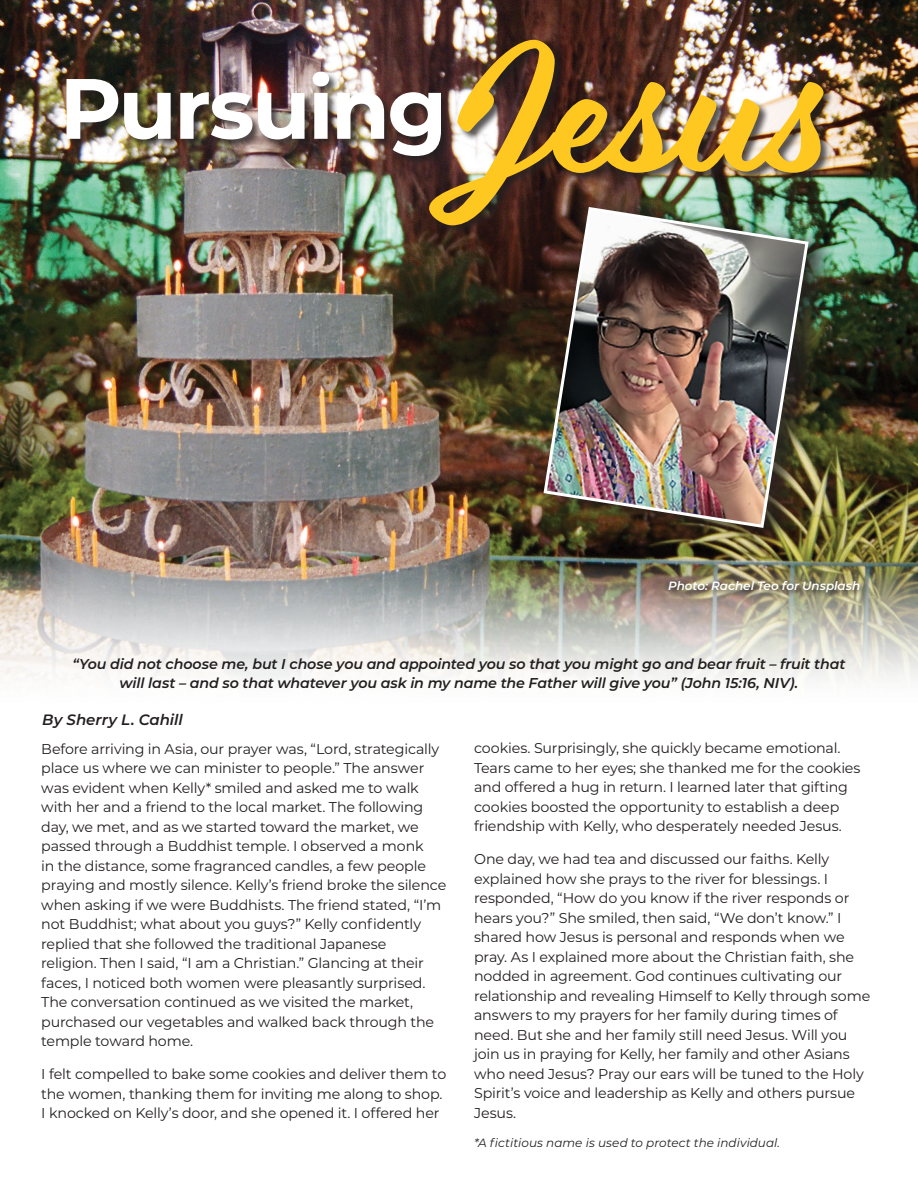
<style>
.page{position:relative;width:918px;height:1188px;background:#fff}
.page>*{position:absolute;margin:0;border:0;box-sizing:border-box;transform-origin:0 0}
.t1{font:700 85.35px "Montserrat";letter-spacing:-.03em;color:#fff}
.t2{font:italic 600 15px "Montserrat";letter-spacing:-.005em;color:#231f20}
.t3{font:14.25px/19.5px "Montserrat";letter-spacing:-.01em;color:#231f20}
.t4{font:italic 600 14.25px/19.5px "Montserrat";letter-spacing:-.01em;color:#231f20;text-align:center}
.t5{font:italic 12px "Montserrat";letter-spacing:.005em;color:#231f20}
.t6{font:italic 600 12px "Montserrat";color:#fff}
.s1{font-family:"Eds Market Main Script";font-weight:400;font-size:172.5px;color:#ffc820}
</style>
<div class="page">
<img style="left:0;top:0;width:918px;height:680px">
<div style="left:66px;top:71px;width:385px;height:96px;background:#231f20;opacity:.75"></div>
<div style="left:429px;top:40px;width:405px;height:196px;background:#231f20;opacity:.75"></div>
<div style="left:543px;top:197px;width:294px;height:349px;background:#231f20;opacity:.75"></div>
<img style="left:542px;top:205px;width:268px;height:325px">
<div style="left:667px;top:580px;width:200px;height:20px;background:#231f20;opacity:.75"></div>
<h1 class="t1" style="left:59px;top:47px;width:770px">Pursuing<span class="s1">Jesus</span></h1>
<p class="t6" style="left:668px;top:577px;width:194px">Photo: Rachel Teo for Unsplash</p>
<p class="t4" style="left:73px;top:654px;width:774px">“You did not choose me, but I chose you and appointed you so that you might go and bear fruit – fruit that will last – and so that whatever you ask in my name the Father will give you” (John 15:16, NIV).</p>
<p class="t2" style="left:42px;top:709px;width:142px">By Sherry L. Cahill</p>
<p class="t3" style="left:41px;top:738px;width:407px">Before arriving in Asia, our prayer was, “Lord, strategically place us where we can minister to people.” The answer was evident when Kelly* smiled and asked me to walk with her and a friend to the local market. The following day, we met, and as we started toward the market, we passed through a Buddhist temple. I observed a monk<br>in the distance, some fragranced candles, a few people praying and mostly silence. Kelly’s friend broke the silence when asking if we were Buddhists. The friend stated, “I’m not Buddhist; what about you guys?” Kelly confidently replied that she followed the traditional Japanese<br>religion. Then I said, “I am a Christian.” Glancing at their faces, I noticed both women were pleasantly surprised.<br>The conversation continued as we visited the market, purchased our vegetables and walked back through the temple toward home.</p>
<p class="t3" style="left:41px;top:1064px;width:406px">I felt compelled to bake some cookies and deliver them to the women, thanking them for inviting me along to shop.<br>I knocked on Kelly’s door, and she opened it. I offered her</p>
<p class="t3" style="left:474px;top:738px;width:388px">cookies. Surprisingly, she quickly became emotional.<br>Tears came to her eyes; she thanked me for the cookies and offered a hug in return. I learned later that gifting cookies boosted the opportunity to establish a deep friendship with Kelly, who desperately needed Jesus.</p>
<p class="t3" style="left:474px;top:849px;width:398px">One day, we had tea and discussed our faiths. Kelly explained how she prays to the river for blessings. I responded, “How do you know if the river responds or hears you?” She smiled, then said, “We don’t know.” I shared how Jesus is personal and responds when we pray. As I explained more about the Christian faith, she nodded in agreement. God continues cultivating our relationship and revealing Himself to Kelly through some answers to my prayers for her family during times of need. But she and her family still need Jesus. Will you join us in praying for Kelly, her family and other Asians who need Jesus? Pray our ears will be tuned to the Holy Spirit’s voice and leadership as Kelly and others pursue Jesus.</p>
<p class="t5" style="left:474px;top:1134px;width:307px">*A fictitious name is used to protect the individual.</p>
</div>
